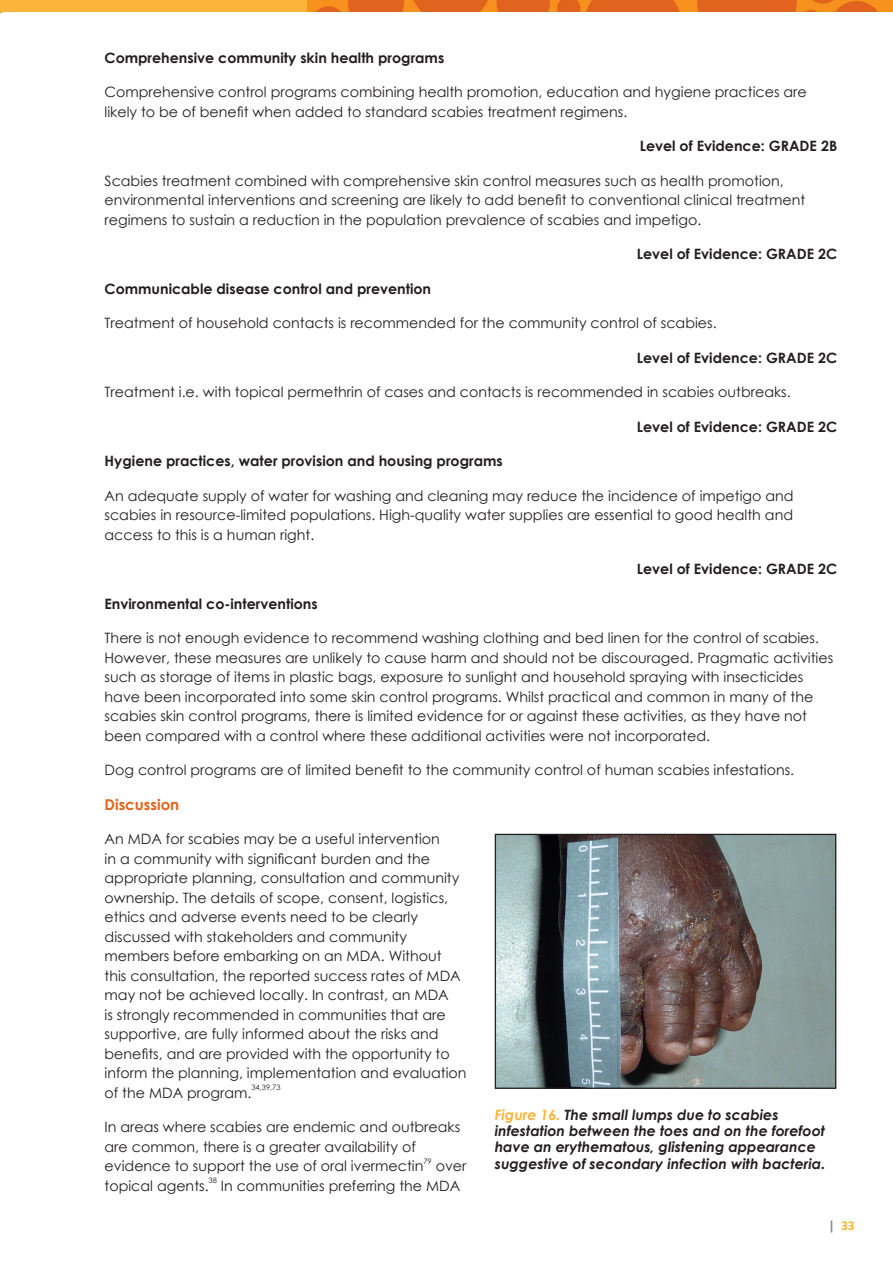
<style>
.page{position:relative;width:893px;height:1263px;background:#fff}
.page>*{position:absolute;margin:0;border:0;box-sizing:border-box;transform-origin:0 0}
.t1{font:700 15px "Century Gothic";color:#e1631e}
.t2{font:14.25px/19.5px "Century Gothic";color:#231f20}
.t3{font:700 14.25px "Century Gothic";color:#231f20}
.t4{font:italic 700 14.25px/16.4px "Century Gothic";color:#231f20}
.t5{font:700 13.5px "Calibri";color:#fcb53b}
.t6{font:7.5px "Century Gothic";color:#231f20}
.s1{color:#fcb53b}
.s2{color:#868a8e}
</style>
<div class="page">
<div style="left:0;top:0;width:893px;height:12px;background:#f6911e"></div>
<svg style="left:697px;top:0;width:181px;height:12px"></svg>
<svg style="left:413px;top:0;width:75px;height:12px"></svg>
<svg style="left:497px;top:0;width:53px;height:12px"></svg>
<svg style="left:316px;top:0;width:88px;height:12px"></svg>
<svg style="left:557px;top:0;width:123px;height:12px"></svg>
<div style="left:0;top:0;width:306px;height:12px;background:#fcb53b"></div>
<img style="left:497px;top:836px;width:337px;height:251px">
<div style="left:495px;top:834px;width:341px;height:255px;border:1px solid #231f20"></div>
<p class="t3" style="left:105px;top:47px;width:341px">Comprehensive community skin health programs</p>
<p class="t2" style="left:105px;top:82px;width:704px">Comprehensive control programs combining health promotion, education and hygiene practices are likely to be of benefit when added to standard scabies treatment regimens.</p>
<p class="t3" style="left:640px;top:135px;width:199px">Level of Evidence: GRADE 2B</p>
<p class="t2" style="left:105px;top:170px;width:702px">Scabies treatment combined with comprehensive skin control measures such as health promotion, environmental interventions and screening are likely to add benefit to conventional clinical treatment regimens to sustain a reduction in the population prevalence of scabies and impetigo.</p>
<p class="t3" style="left:637px;top:243px;width:202px">Level of Evidence: GRADE 2C</p>
<p class="t3" style="left:105px;top:278px;width:328px">Communicable disease control and prevention</p>
<p class="t2" style="left:105px;top:313px;width:614px">Treatment of household contacts is recommended for the community control of scabies.</p>
<p class="t3" style="left:637px;top:347px;width:202px">Level of Evidence: GRADE 2C</p>
<p class="t2" style="left:105px;top:382px;width:688px">Treatment i.e. with topical permethrin of cases and contacts is recommended in scabies outbreaks.</p>
<p class="t3" style="left:637px;top:416px;width:202px">Level of Evidence: GRADE 2C</p>
<p class="t3" style="left:105px;top:450px;width:400px">Hygiene practices, water provision and housing programs</p>
<p class="t2" style="left:105px;top:485px;width:690px;text-align:justify">An adequate supply of water for washing and cleaning may reduce the incidence of impetigo and scabies in resource-limited populations. High-quality water supplies are essential to good health and access to this is a human right.</p>
<p class="t3" style="left:637px;top:558px;width:202px">Level of Evidence: GRADE 2C</p>
<p class="t3" style="left:105px;top:593px;width:215px">Environmental co-interventions</p>
<p class="t2" style="left:105px;top:628px;width:730px">There is not enough evidence to recommend washing clothing and bed linen for the control of scabies.<br>However, these measures are unlikely to cause harm and should not be discouraged. Pragmatic activities such as storage of items in plastic bags, exposure to sunlight and household spraying with insecticides have been incorporated into some skin control programs. Whilst practical and common in many of the scabies skin control programs, there is limited evidence for or against these activities, as they have not been compared with a control where these additional activities were not incorporated.</p>
<p class="t2" style="left:105px;top:760px;width:691px">Dog control programs are of limited benefit to the community control of human scabies infestations.</p>
<p class="t1" style="left:105px;top:793px;width:76px">Discussion</p>
<p class="t2" style="left:105px;top:829px;width:363px">An MDA for scabies may be a useful intervention<br>in a community with significant burden and the appropriate planning, consultation and community ownership. The details of scope, consent, logistics, ethics and adverse events need to be clearly discussed with stakeholders and community members before embarking on an MDA. Without this consultation, the reported success rates of MDA may not be achieved locally. In contrast, an MDA<br>is strongly recommended in communities that are supportive, are fully informed about the risks and benefits, and are provided with the opportunity to inform the planning, implementation and evaluation of the MDA program.</p>
<p class="t6" style="left:251px;top:1082px;width:31px">34,39,73</p>
<p class="t2" style="left:105px;top:1117px;width:357px">In areas where scabies are endemic and outbreaks are common, there is a greater availability of evidence to support the use of oral ivermectin</p>
<p class="t4" style="left:495px;top:1105px;width:332px"><span class="s1">Figure 16.</span> The small lumps due to scabies infestation between the toes and on the forefoot have an erythematous, glistening appearance suggestive of secondary infection with bacteria.</p>
<p class="t6" style="left:423px;top:1156px;width:10px">79</p>
<p class="t2" style="left:436px;top:1156px;width:32px">over</p>
<p class="t2" style="left:105px;top:1175px;width:106px">topical agents.</p>
<p class="t6" style="left:209px;top:1175px;width:10px">38</p>
<p class="t2" style="left:221px;top:1175px;width:241px">In communities preferring the MDA</p>
<p class="t5" style="left:828px;top:1216px;width:28px"><span class="s2">|</span> 33</p>
</div>
